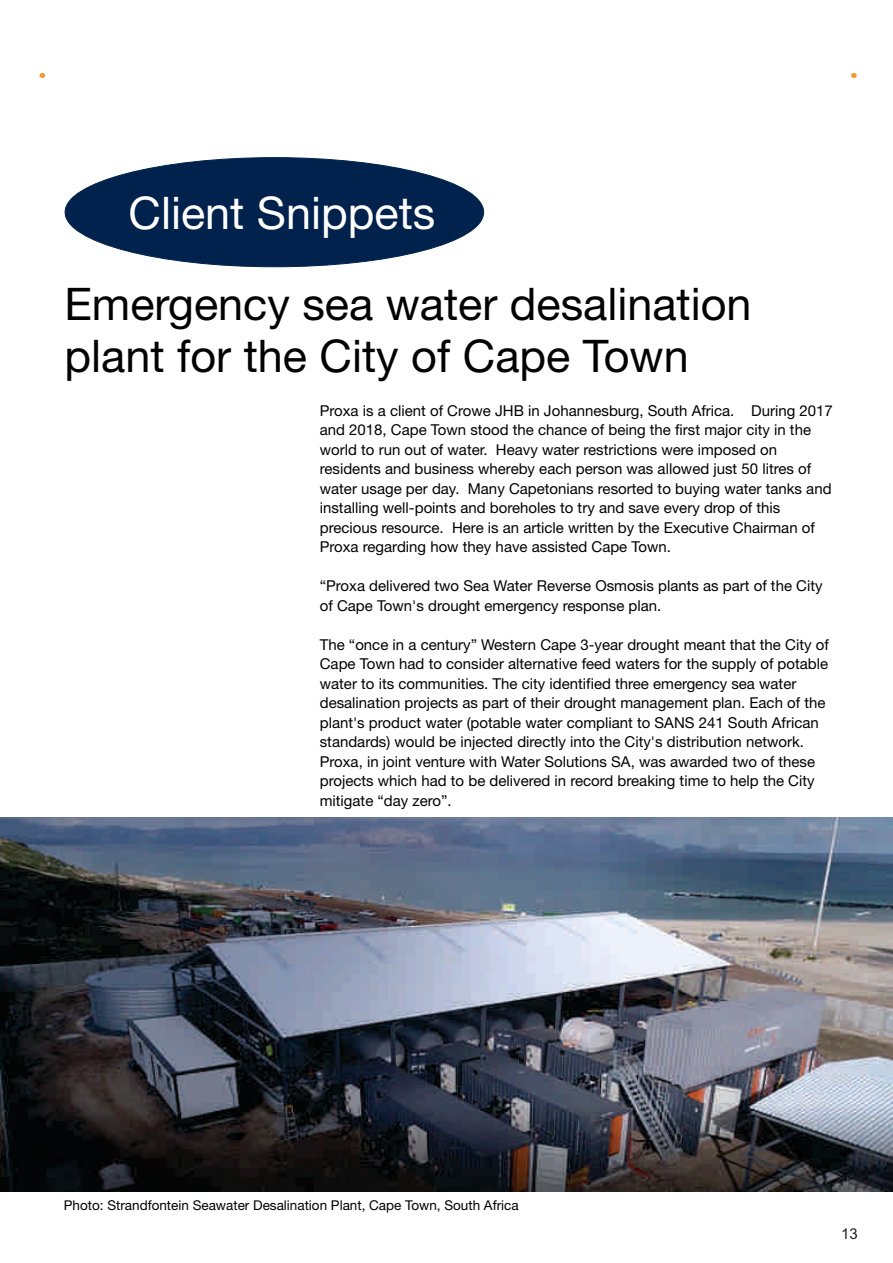
<style>
.page{position:relative;width:893px;height:1263px;background:#fff}
.page>*{position:absolute;margin:0;border:0;box-sizing:border-box;transform-origin:0 0}
.t1{font:45px/52.5px "Helvetica Neue";color:#020203}
.t2{font:45px "Helvetica Neue";color:#fff}
.t3{font:15px/19.5px "Helvetica Neue";color:#020203}
.t4{font:15px "Arial";color:#231f20}
.t5{font:13.5px "Helvetica Neue";color:#020203}
</style>
<div class="page">
<div style="left:65px;top:157px;width:419px;height:110px;background:#00224d;border:1px solid #00224d;border-radius:50%"></div>
<svg style="left:40px;top:73px;width:5px;height:5px"></svg>
<svg style="left:851px;top:73px;width:6px;height:5px"></svg>
<img style="left:0;top:818px;width:893px;height:374px">
<h1 class="t2" style="left:129px;top:197px;width:308px">Client Snippets</h1>
<h1 class="t1" style="left:64px;top:282px;width:689px">Emergency sea water desalination plant for the City of Cape Town</h1>
<p class="t3" style="left:320px;top:402px;width:514px">Proxa is a client of Crowe JHB in Johannesburg, South Africa. During 2017 and 2018, Cape Town stood the chance of being the first major city in the world to run out of water. Heavy water restrictions were imposed on residents and business whereby each person was allowed just 50 litres of water usage per day. Many Capetonians resorted to buying water tanks and installing well-points and boreholes to try and save every drop of this precious resource. Here is an article written by the Executive Chairman of Proxa regarding how they have assisted Cape Town.</p>
<p class="t3" style="left:320px;top:577px;width:504px">“Proxa delivered two Sea Water Reverse Osmosis plants as part of the City of Cape Town's drought emergency response plan.</p>
<p class="t3" style="left:320px;top:636px;width:510px">The “once in a century” Western Cape 3-year drought meant that the City of Cape Town had to consider alternative feed waters for the supply of potable water to its communities. The city identified three emergency sea water desalination projects as part of their drought management plan. Each of the plant's product water (potable water compliant to SANS 241 South African standards) would be injected directly into the City's distribution network.<br>Proxa, in joint venture with Water Solutions SA, was awarded two of these projects which had to be delivered in record breaking time to help the City mitigate “day zero”.</p>
<p class="t5" style="left:64px;top:1200px;width:456px">Photo: Strandfontein Seawater Desalination Plant, Cape Town, South Africa</p>
<p class="t4" style="left:841px;top:1228px;width:18px">13</p>
</div>
